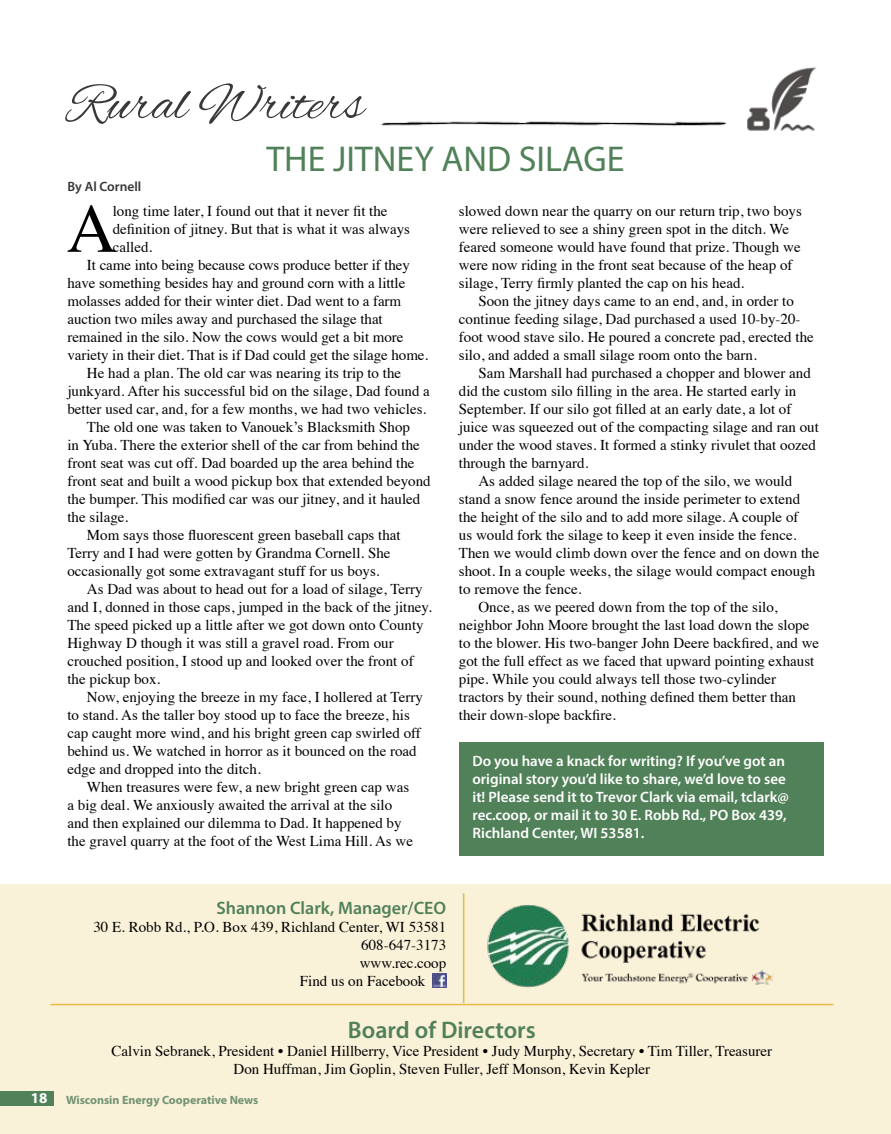
<style>
.page{position:relative;width:891px;height:1134px;background:#fff}
.page>*{position:absolute;margin:0;border:0;box-sizing:border-box;transform-origin:0 0}
.t1{font:69.45px "Times";color:#000}
.t2{font:54px "Alex Brush";color:#393939}
.t3{font:36px "Myriad Pro";color:#518159}
.t4{font:600 24px "Myriad Pro";color:#518159}
.t5{font:600 18px "Myriad Pro";color:#518159}
.t6{font:15px/18px "Times";color:#000}
.t7{font:600 15px/18px "Myriad Pro";color:#fff}
.t8{font:600 13.5px "Myriad Pro";color:#363636}
.t9{font:700 12px "Myriad Pro";color:#729473}
.s1{font-size:15px;color:#fff}
</style>
<div class="page">
<div style="left:0;top:885px;width:891px;height:249px;background:#faf1d9"></div>
<hr style="left:463px;top:893px;width:1px;height:110px;background:#e6bd44">
<hr style="left:50px;top:1004px;width:783px;height:1px;background:#e6bd44">
<img style="left:487px;top:905px;width:286px;height:83px">
<img style="left:432px;top:974px;width:14px;height:14px">
<div style="left:0;top:1091px;width:54px;height:14px;background:#518159"></div>
<div style="left:459px;top:742px;width:365px;height:114px;background:#518159"></div>
<img style="left:381px;top:121px;width:346px;height:5px">
<img style="left:747px;top:67px;width:69px;height:64px">
<h2 class="t2" style="left:68px;top:73px;width:298px">Rural Writers</h2>
<h3 class="t3" style="left:266px;top:136px;width:360px">THE JITNEY AND SILAGE</h3>
<p class="t8" style="left:68px;top:178px;width:75px">By Al Cornell</p>
<h1 class="t1" style="left:66px;top:164px;width:52px">A</h1>
<p class="t6" style="left:113px;top:200px;width:276px">long time later, I found out that it never fit the</p>
<p class="t6" style="left:113px;top:218px;width:299px">definition of jitney. But that is what it was always</p>
<p class="t6" style="left:113px;top:236px;width:41px">called.</p>
<p class="t6" style="left:87px;top:254px;width:325px">It came into being because cows produce better if they</p>
<p class="t6" style="left:67px;top:272px;width:339px">have something besides hay and ground corn with a little</p>
<p class="t6" style="left:67px;top:290px;width:335px">molasses added for their winter diet. Dad went to a farm</p>
<p class="t6" style="left:67px;top:308px;width:317px">auction two miles away and purchased the silage that</p>
<p class="t6" style="left:67px;top:326px;width:337px">remained in the silo. Now the cows would get a bit more</p>
<p class="t6" style="left:67px;top:344px;width:362px">variety in their diet. That is if Dad could get the silage home.</p>
<p class="t6" style="left:87px;top:362px;width:316px">He had a plan. The old car was nearing its trip to the</p>
<p class="t6" style="left:67px;top:380px;width:364px">junkyard. After his successful bid on the silage, Dad found a</p>
<p class="t6" style="left:67px;top:398px;width:360px">better used car, and, for a few months, we had two vehicles.</p>
<p class="t6" style="left:87px;top:416px;width:325px">The old one was taken to Vanouek’s Blacksmith Shop</p>
<p class="t6" style="left:67px;top:434px;width:354px">in Yuba. There the exterior shell of the car from behind the</p>
<p class="t6" style="left:67px;top:452px;width:349px">front seat was cut off. Dad boarded up the area behind the</p>
<p class="t6" style="left:67px;top:470px;width:365px">front seat and built a wood pickup box that extended beyond</p>
<p class="t6" style="left:67px;top:488px;width:354px">the bumper. This modified car was our jitney, and it hauled</p>
<p class="t6" style="left:67px;top:506px;width:62px">the silage.</p>
<p class="t6" style="left:87px;top:524px;width:315px">Mom says those fluorescent green baseball caps that</p>
<p class="t6" style="left:67px;top:542px;width:325px">Terry and I had were gotten by Grandma Cornell. She</p>
<p class="t6" style="left:67px;top:560px;width:314px">occasionally got some extravagant stuff for us boys.</p>
<p class="t6" style="left:87px;top:578px;width:337px">As Dad was about to head out for a load of silage, Terry</p>
<p class="t6" style="left:67px;top:596px;width:366px">and I, donned in those caps, jumped in the back of the jitney.</p>
<p class="t6" style="left:67px;top:614px;width:358px">The speed picked up a little after we got down onto County</p>
<p class="t6" style="left:67px;top:632px;width:328px">Highway D though it was still a gravel road. From our</p>
<p class="t6" style="left:67px;top:650px;width:348px">crouched position, I stood up and looked over the front of</p>
<p class="t6" style="left:67px;top:668px;width:94px">the pickup box.</p>
<p class="t6" style="left:87px;top:686px;width:337px">Now, enjoying the breeze in my face, I hollered at Terry</p>
<p class="t6" style="left:67px;top:704px;width:344px">to stand. As the taller boy stood up to face the breeze, his</p>
<p class="t6" style="left:67px;top:722px;width:355px">cap caught more wind, and his bright green cap swirled off</p>
<p class="t6" style="left:67px;top:740px;width:351px">behind us. We watched in horror as it bounced on the road</p>
<p class="t6" style="left:67px;top:758px;width:195px">edge and dropped into the ditch.</p>
<p class="t6" style="left:87px;top:776px;width:324px">When treasures were few, a new bright green cap was</p>
<p class="t6" style="left:67px;top:794px;width:326px">a big deal. We anxiously awaited the arrival at the silo</p>
<p class="t6" style="left:67px;top:812px;width:336px">and then explained our dilemma to Dad. It happened by</p>
<p class="t6" style="left:67px;top:830px;width:347px">the gravel quarry at the foot of the West Lima Hill. As we</p>
<p class="t6" style="left:459px;top:201px;width:344px">slowed down near the quarry on our return trip, two boys were relieved to see a shiny green spot in the ditch. We feared someone would have found that prize. Though we were now riding in the front seat because of the heap of silage, Terry firmly planted the cap on his head.</p>
<p class="t6" style="left:459px;top:291px;width:356px;text-indent:20px">Soon the jitney days came to an end, and, in order to continue feeding silage, Dad purchased a used 10-by-20- foot wood stave silo. He poured a concrete pad, erected the silo, and added a small silage room onto the barn.</p>
<p class="t6" style="left:478px;top:363px;width:334px">Sam Marshall had purchased a chopper and blower and</p>
<p class="t6" style="left:459px;top:381px;width:339px">did the custom silo filling in the area. He started early in</p>
<p class="t6" style="left:459px;top:399px;width:334px">September. If our silo got filled at an early date, a lot of</p>
<p class="t6" style="left:459px;top:417px;width:361px">juice was squeezed out of the compacting silage and ran out</p>
<p class="t6" style="left:459px;top:435px;width:359px">under the wood staves. It formed a stinky rivulet that oozed</p>
<p class="t6" style="left:459px;top:453px;width:131px">through the barnyard.</p>
<p class="t6" style="left:478px;top:471px;width:315px">As added silage neared the top of the silo, we would</p>
<p class="t6" style="left:459px;top:489px;width:343px">stand a snow fence around the inside perimeter to extend</p>
<p class="t6" style="left:459px;top:507px;width:341px">the height of the silo and to add more silage. A couple of</p>
<p class="t6" style="left:459px;top:525px;width:339px">us would fork the silage to keep it even inside the fence.</p>
<p class="t6" style="left:459px;top:543px;width:362px">Then we would climb down over the fence and on down the</p>
<p class="t6" style="left:459px;top:561px;width:358px">shoot. In a couple weeks, the silage would compact enough</p>
<p class="t6" style="left:459px;top:579px;width:124px">to remove the fence.</p>
<p class="t6" style="left:478px;top:597px;width:301px">Once, as we peered down from the top of the silo,</p>
<p class="t6" style="left:459px;top:615px;width:352px">neighbor John Moore brought the last load down the slope</p>
<p class="t6" style="left:459px;top:633px;width:362px">to the blower. His two-banger John Deere backfired, and we</p>
<p class="t6" style="left:459px;top:651px;width:357px">got the full effect as we faced that upward pointing exhaust</p>
<p class="t6" style="left:459px;top:669px;width:319px">pipe. While you could always tell those two-cylinder</p>
<p class="t6" style="left:459px;top:687px;width:339px">tractors by their sound, nothing defined them better than</p>
<p class="t6" style="left:459px;top:705px;width:159px">their down-slope backfire.</p>
<p class="t7" style="left:472px;top:752px;width:318px">Do you have a knack for writing? If you’ve got an original story you’d like to share, we’d love to see it! Please send it to Trevor Clark via email, tclark@ rec.coop, or mail it to 30 E. Robb Rd., PO Box 439, Richland Center, WI 53581.</p>
<p class="t5" style="left:217px;top:897px;width:231px">Shannon Clark, Manager/CEO</p>
<p class="t6" style="left:93px;top:917px;width:354px">30 E. Robb Rd., P.O. Box 439, Richland Center, WI 53581</p>
<p class="t6" style="left:361px;top:935px;width:86px">608-647-3173</p>
<p class="t6" style="left:360px;top:953px;width:88px">www.rec.coop</p>
<p class="t6" style="left:300px;top:971px;width:127px">Find us on Facebook</p>
<h3 class="t4" style="left:348px;top:1014px;width:189px">Board of Directors</h3>
<p class="t6" style="left:112px;top:1040px;width:662px;text-align:center">Calvin Sebranek, President • Daniel Hillberry, Vice President • Judy Murphy, Secretary • Tim Tiller, Treasurer<br>Don Huffman, Jim Goplin, Steven Fuller, Jeff Monson, Kevin Kepler</p>
<p class="t9" style="left:31px;top:1092px;width:229px"><span class="s1">18</span> Wisconsin Energy Cooperative News</p>
</div>
